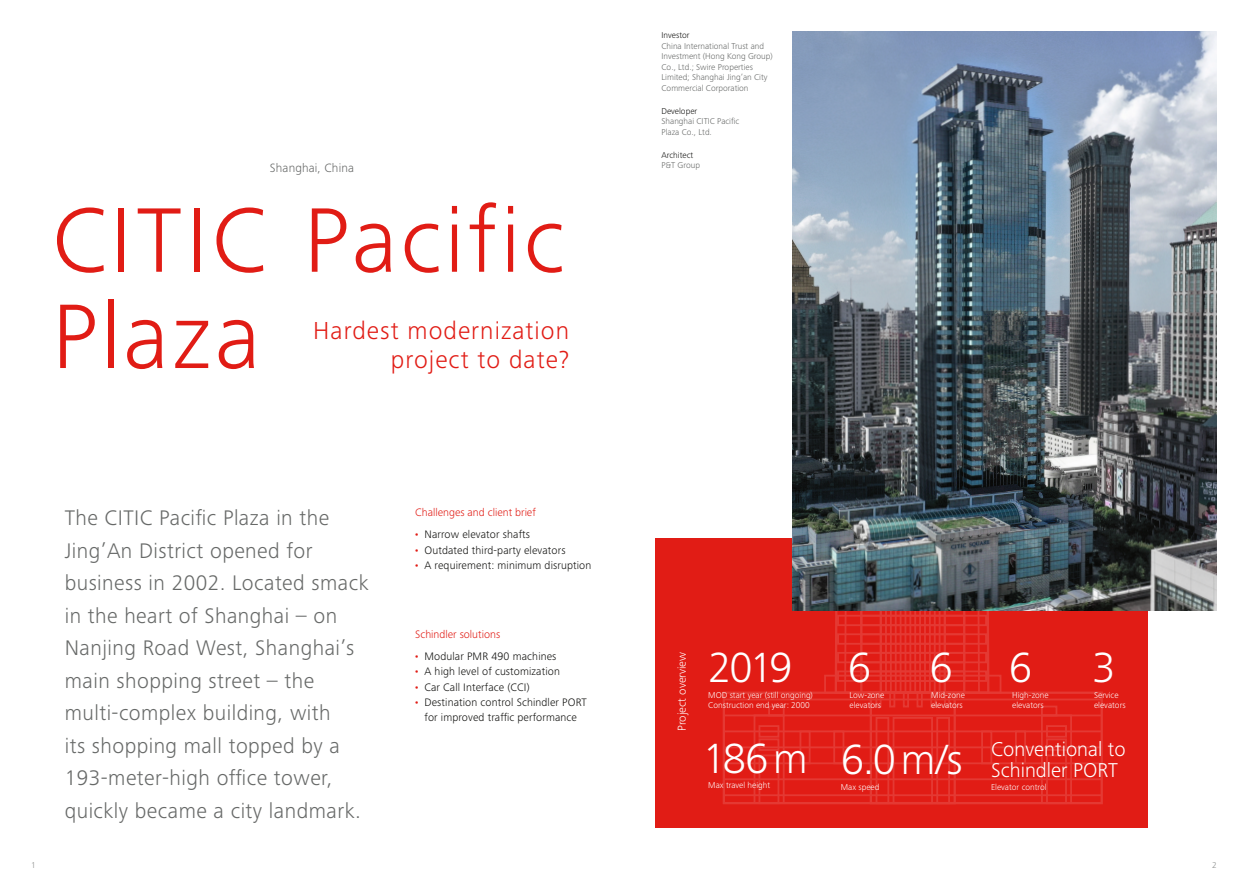
<style>
.page{position:relative;width:1248px;height:886px;background:#fff}
.page>*{position:absolute;margin:0;border:0;box-sizing:border-box;transform-origin:0 0}
.t1{font:300 94.88px/96.2px "Frutiger Next LTW1 G";letter-spacing:.035em;color:#e11c15}
.t2{font:300 43.75px "Frutiger Next LTW1 G";letter-spacing:-.045em;color:#fff}
.t3{font:300 25.5px/29px "Frutiger Next LTW1 G";letter-spacing:.04em;color:#e11c15;text-align:right}
.t4{font:300 21.88px/32.5px "Frutiger Next LTW1 G";letter-spacing:.02em;color:#676968}
.t5{font:300 20.75px/20.8px "Frutiger Next LTW1 G";color:#fff}
.t6{font:300 12.5px "Frutiger Next LTW1 G";letter-spacing:.01em;color:#676968}
.t7{font:300 11.88px "Frutiger Next LTW1 G";color:#fff}
.t8{font:300 11.25px/15.2px "Frutiger Next LTW1 G";letter-spacing:.01em;color:#11110f;text-align:center}
.t9{font:300 11.25px "Frutiger Next LTW1 G";color:#e11c15}
.t10{font:300 8.75px/10.5px "Frutiger Next LTW1 G";color:#676968}
.t11{font:300 8.75px/10.5px "Frutiger Next LTW1 G";color:#fff}
.t12{font:300 8.75px "Frutiger Next LTW1 G";color:#11110f}
.Lead_text_30_40_pt_l{font:300 8.75px "Frutiger Next LTW1 G";color:#8a8c8b}
.s1{color:#e11c15}
.s2{color:#11110f}
</style>
<div class="page">
<div style="left:655px;top:538px;width:492px;height:290px;background:#e11c15"></div>
<svg style="left:833px;top:610px;width:157px;height:85px"></svg>
<hr style="left:885px;top:540px;width:1px;height:153px;background:#fff">
<hr style="left:889px;top:540px;width:2px;height:153px;background:#fff">
<hr style="left:894px;top:540px;width:2px;height:153px;background:#fff">
<hr style="left:899px;top:540px;width:2px;height:153px;background:#fff">
<hr style="left:904px;top:540px;width:2px;height:153px;background:#fff">
<hr style="left:909px;top:540px;width:2px;height:153px;background:#fff">
<hr style="left:914px;top:540px;width:2px;height:153px;background:#fff">
<hr style="left:919px;top:540px;width:1px;height:153px;background:#fff">
<hr style="left:923px;top:540px;width:2px;height:153px;background:#fff">
<hr style="left:928px;top:540px;width:2px;height:153px;background:#fff">
<hr style="left:933px;top:540px;width:2px;height:153px;background:#fff">
<hr style="left:938px;top:540px;width:2px;height:153px;background:#fff">
<hr style="left:723px;top:698px;width:378px;height:2px;background:#fff">
<hr style="left:723px;top:714px;width:378px;height:2px;background:#fff">
<hr style="left:723px;top:730px;width:378px;height:2px;background:#fff">
<hr style="left:723px;top:746px;width:378px;height:2px;background:#fff">
<hr style="left:723px;top:762px;width:378px;height:2px;background:#fff">
<hr style="left:723px;top:778px;width:378px;height:2px;background:#fff">
<hr style="left:723px;top:794px;width:378px;height:2px;background:#fff">
<img style="left:792px;top:31px;width:424px;height:579px">
<p class="t6" style="left:270px;top:161px;width:86px">Shanghai, China</p>
<p class="t1" style="left:52px;top:192px;width:514px">CITIC Pacific<br>Plaza</p>
<p class="t3" style="left:313px;top:316px;width:257px">Hardest modernization project to date?</p>
<p class="t4" style="left:65px;top:501px;width:305px">The CITIC Pacific Plaza in the<br>Jing’An District opened for business in 2002. Located smack in the heart of Shanghai – on<br>Nanjing Road West, Shanghai’s main shopping street – the multi-complex building, with<br>its shopping mall topped by a<br>193-meter-high office tower, quickly became a city landmark.</p>
<p class="t9" style="left:415px;top:506px;width:122px">Challenges and client brief</p>
<p class="t8" style="left:414px;top:527px;width:118px"><span class="s1">•</span> Narrow elevator shafts</p>
<p class="t8" style="left:414px;top:542px;width:153px"><span class="s1">•</span> Outdated third-party elevators</p>
<p class="t8" style="left:414px;top:557px;width:179px"><span class="s1">•</span> A requirement: minimum disruption</p>
<p class="t9" style="left:415px;top:628px;width:86px">Schindler solutions</p>
<p class="t8" style="left:414px;top:649px;width:144px"><span class="s1">•</span> Modular PMR 490 machines</p>
<p class="t8" style="left:414px;top:664px;width:148px"><span class="s1">•</span> A high level of customization</p>
<p class="t8" style="left:414px;top:679px;width:117px"><span class="s1">•</span> Car Call Interface (CCI)</p>
<p class="t8" style="left:414px;top:694px;width:174px"><span class="s1">•</span> Destination control Schindler PORT for improved traffic performance</p>
<p class="t10" style="left:661px;top:30px;width:113px"><span class="s2">Investor<br></span>China International Trust and<br>Investment (Hong Kong Group)<br>Co., Ltd.; Swire Properties<br>Limited; Shanghai Jing’an City<br>Commercial Corporation</p>
<p class="t12" style="left:661px;top:106px;width:37px">Developer</p>
<p class="t10" style="left:661px;top:116px;width:79px">Shanghai CITIC Pacific<br>Plaza Co., Ltd.</p>
<p class="t12" style="left:661px;top:150px;width:33px">Architect</p>
<p class="t10" style="left:661px;top:160px;width:40px">P&amp;T Group</p>
<p class="t7" style="left:675px;top:731px;width:80px;rotate:-90deg">Project overview</p>
<p class="t2" style="left:708px;top:642px;width:86px">2019</p>
<p class="t11" style="left:708px;top:690px;width:106px">MOD start year (still ongoing)</p>
<p class="t11" style="left:708px;top:700px;width:103px">Construction end year: 2000</p>
<p class="t2" style="left:703px;top:733px;width:106px">186m</p>
<p class="t11" style="left:708px;top:780px;width:63px">Max travel height</p>
<p class="t2" style="left:847px;top:642px;width:25px">6</p>
<p class="t2" style="left:929px;top:642px;width:25px">6</p>
<p class="t2" style="left:1008px;top:642px;width:25px">6</p>
<p class="t2" style="left:1092px;top:642px;width:25px">3</p>
<p class="t11" style="left:849px;top:690px;width:36px">Low-zone</p>
<p class="t11" style="left:849px;top:700px;width:33px">elevators</p>
<p class="t11" style="left:931px;top:690px;width:35px">Mid-zone</p>
<p class="t11" style="left:931px;top:700px;width:33px">elevators</p>
<p class="t11" style="left:1012px;top:690px;width:38px">High-zone</p>
<p class="t11" style="left:1012px;top:700px;width:33px">elevators</p>
<p class="t11" style="left:1093px;top:690px;width:33px">Service elevators</p>
<p class="t2" style="left:840px;top:734px;width:123px">6.0m/s</p>
<p class="t11" style="left:840px;top:782px;width:40px">Max speed</p>
<p class="t5" style="left:991px;top:738px;width:136px">Conventional to<br>Schindler PORT</p>
<p class="t11" style="left:991px;top:781px;width:57px">Elevator control</p>
<p class="Lead_text_30_40_pt_l" style="left:31px;top:860px;width:6px">1</p>
<p class="Lead_text_30_40_pt_l" style="left:1211px;top:860px;width:6px">2</p>
</div>
